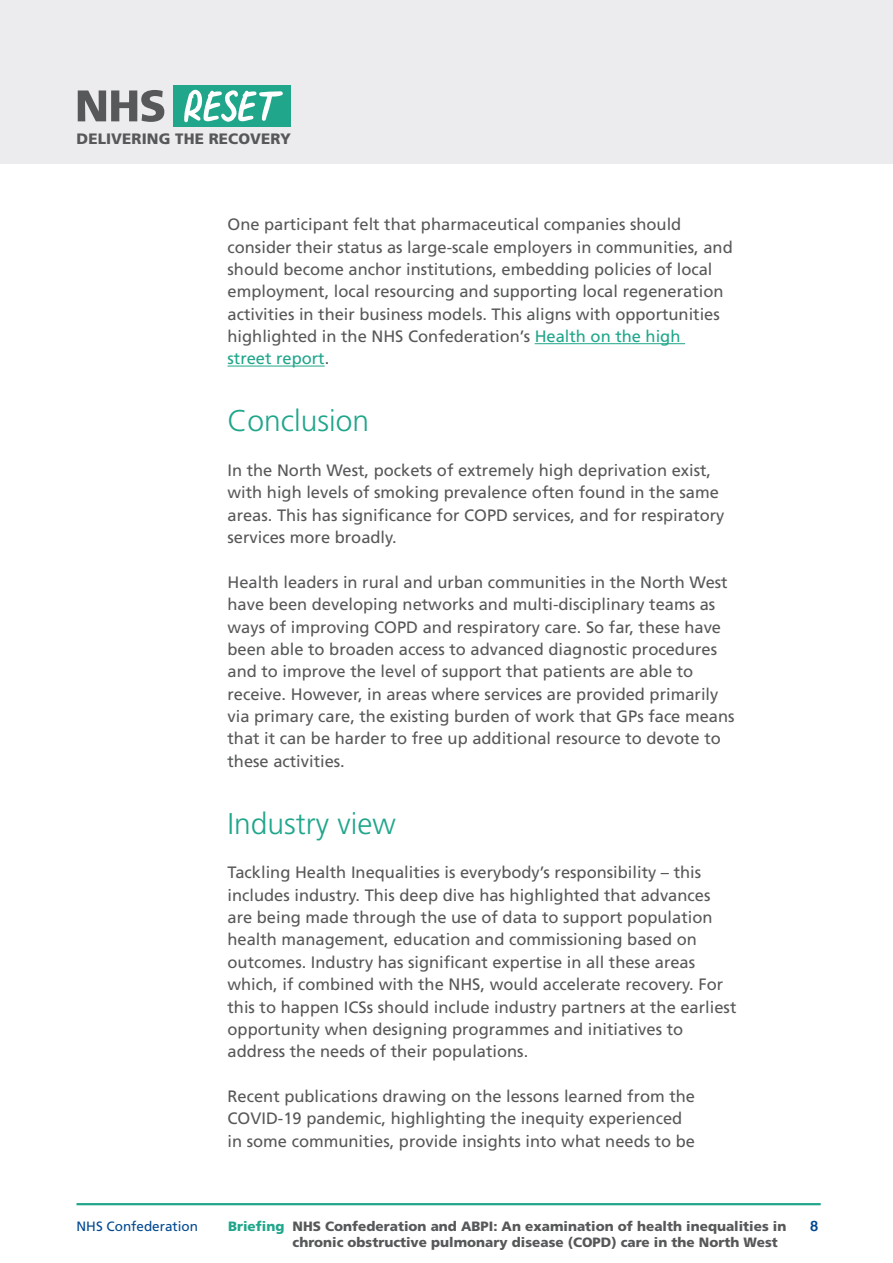
<style>
.page{position:relative;width:893px;height:1263px;background:#fff}
.page>*{position:absolute;margin:0;border:0;box-sizing:border-box;transform-origin:0 0}
.Heading_B{font:300 30px "Frutiger LT Std";color:#20a68b}
.Body{font:16.5px/22.4px "Frutiger LT Std";color:#57585a}
.Body_before_bullet{font:16.5px/22.4px "Frutiger LT Std";color:#57585a}
.t1{font:900 15px "Frutiger LT";letter-spacing:.005em;color:#57585a}
.t2{font:700 15px "Lexia";color:#014990}
.t3{font:900 13.5px/16.2px "Frutiger LT Std";color:#57585a}
.t4{font:13.5px "Frutiger LT Std";color:#014990}
.s1{color:#20a68b}
</style>
<div class="page">
<div style="left:0;top:0;width:893px;height:163px;background:#ececee"></div>
<hr style="left:77px;top:1203px;width:744px;height:2px;background:#20a68b">
<div style="left:174px;top:85px;width:117px;height:42px;background:#20a68b"></div>
<svg style="left:78px;top:90px;width:86px;height:32px"></svg>
<svg style="left:184px;top:90px;width:99px;height:32px"></svg>
<hr style="left:535px;top:343px;width:150px;height:1px;background:#20a68b">
<hr style="left:227px;top:366px;width:98px;height:1px;background:#20a68b">
<p class="t1" style="left:77px;top:130px;width:216px">DELIVERING THE RECOVERY</p>
<p class="Body" style="left:227px;top:213px;width:507px">One participant felt that pharmaceutical companies should consider their status as large-scale employers in communities, and should become anchor institutions, embedding policies of local employment, local resourcing and supporting local regeneration activities in their business models. This aligns with opportunities highlighted in the NHS Confederation’s <span class="s1">Health on the high<br>street report</span>.</p>
<p class="Heading_B" style="left:227px;top:404px;width:143px">Conclusion</p>
<p class="Body" style="left:227px;top:459px;width:498px">In the North West, pockets of extremely high deprivation exist, with high levels of smoking prevalence often found in the same areas. This has significance for COPD services, and for respiratory services more broadly.</p>
<p class="Body" style="left:227px;top:571px;width:509px">Health leaders in rural and urban communities in the North West have been developing networks and multi-disciplinary teams as ways of improving COPD and respiratory care. So far, these have been able to broaden access to advanced diagnostic procedures and to improve the level of support that patients are able to receive. However, in areas where services are provided primarily via primary care, the existing burden of work that GPs face means that it can be harder to free up additional resource to devote to these activities.</p>
<p class="Heading_B" style="left:227px;top:806px;width:170px">Industry view</p>
<p class="Body" style="left:227px;top:861px;width:510px">Tackling Health Inequalities is everybody’s responsibility – this includes industry. This deep dive has highlighted that advances are being made through the use of data to support population health management, education and commissioning based on outcomes. Industry has significant expertise in all these areas which, if combined with the NHS, would accelerate recovery. For this to happen ICSs should include industry partners at the earliest opportunity when designing programmes and initiatives to address the needs of their populations.</p>
<p class="Body_before_bullet" style="left:227px;top:1085px;width:469px">Recent publications drawing on the lessons learned from the<br>COVID-19 pandemic, highlighting the inequity experienced in some communities, provide insights into what needs to be</p>
<p class="t4" style="left:77px;top:1218px;width:123px">NHS Confederation</p>
<p class="t3" style="left:293px;top:1218px;width:495px;text-indent:-65px"><span class="s1">Briefing</span> NHS Confederation and ABPI: An examination of health inequalities in chronic obstructive pulmonary disease (COPD) care in the North West</p>
<p class="t2" style="left:810px;top:1216px;width:10px">8</p>
</div>
